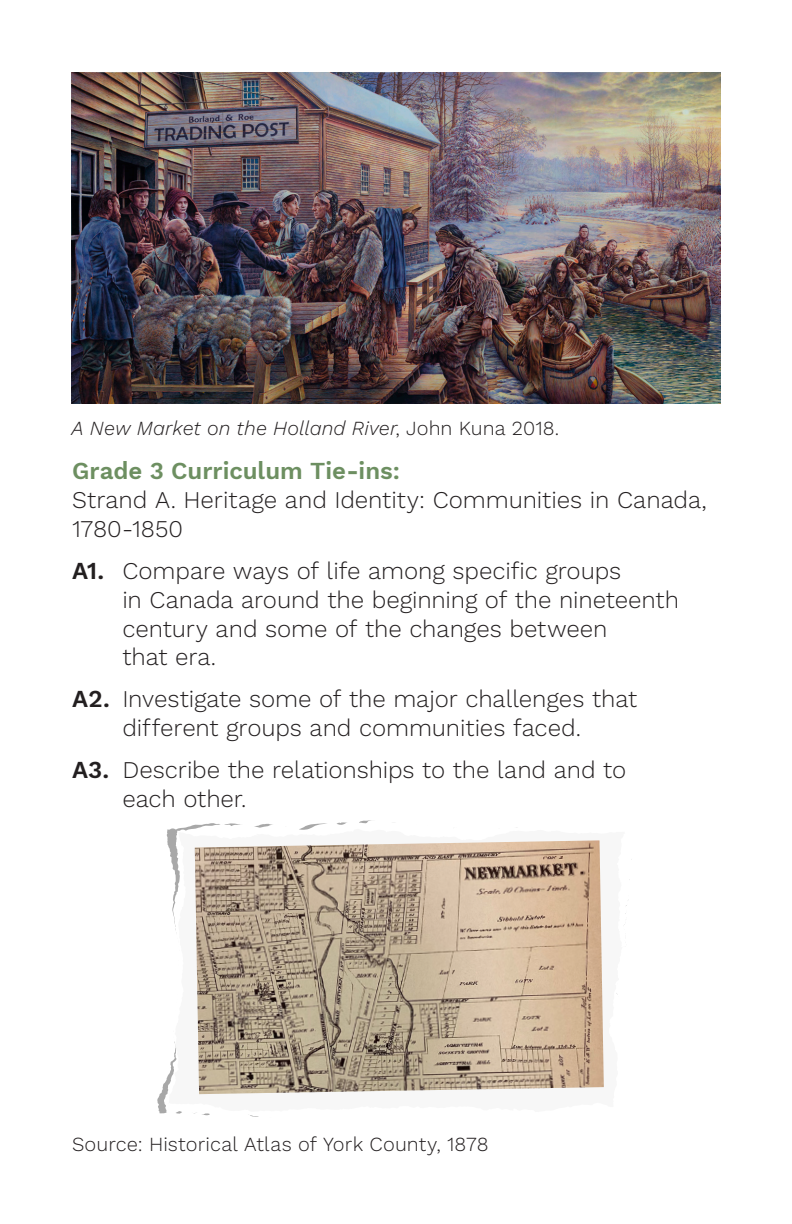
<style>
.page{position:relative;width:792px;height:1224px;background:#fff}
.page>*{position:absolute;margin:0;border:0;box-sizing:border-box;transform-origin:0 0}
.t1{font:300 24px/28.8px "Work Sans";letter-spacing:-.005em;color:#231f20}
.t2{font:600 24px "Work Sans";color:#6d8f61}
.t3{font:italic 300 20px "Work Sans";letter-spacing:.005em;color:#231f20}
.t4{font:300 20px "Work Sans";letter-spacing:.005em;color:#231f20}
.s1{font-style:normal}
.s2{font-weight:600}
</style>
<div class="page">
<img style="left:72px;top:72px;width:648px;height:331px">
<svg style="left:168px;top:829px;width:457px;height:283px"></svg>
<img style="left:195px;top:840px;width:409px;height:254px">
<p class="t3" style="left:72px;top:413px;width:489px">A New Market on the Holland River<span class="s1">, John Kuna 2018.</span></p>
<p class="t2" style="left:72px;top:453px;width:330px">Grade 3 Curriculum Tie-ins:</p>
<p class="t1" style="left:72px;top:487px;width:636px">Strand A. Heritage and Identity: Communities in Canada,<br>1780-1850</p>
<p class="t1" style="left:122px;top:557px;width:558px;text-indent:-50px"><span class="s2">A1.</span> Compare ways of life among specific groups<br>in Canada around the beginning of the nineteenth century and some of the changes between<br>that era.</p>
<p class="t1" style="left:72px;top:686px;width:567px;text-align:center"><span class="s2">A2.</span> Investigate some of the major challenges that different groups and communities faced.</p>
<p class="t1" style="left:122px;top:757px;width:505px;text-indent:-50px"><span class="s2">A3.</span> Describe the relationships to the land and to each other.</p>
<p class="t4" style="left:72px;top:1133px;width:418px">Source: Historical Atlas of York County, 1878</p>
</div>
